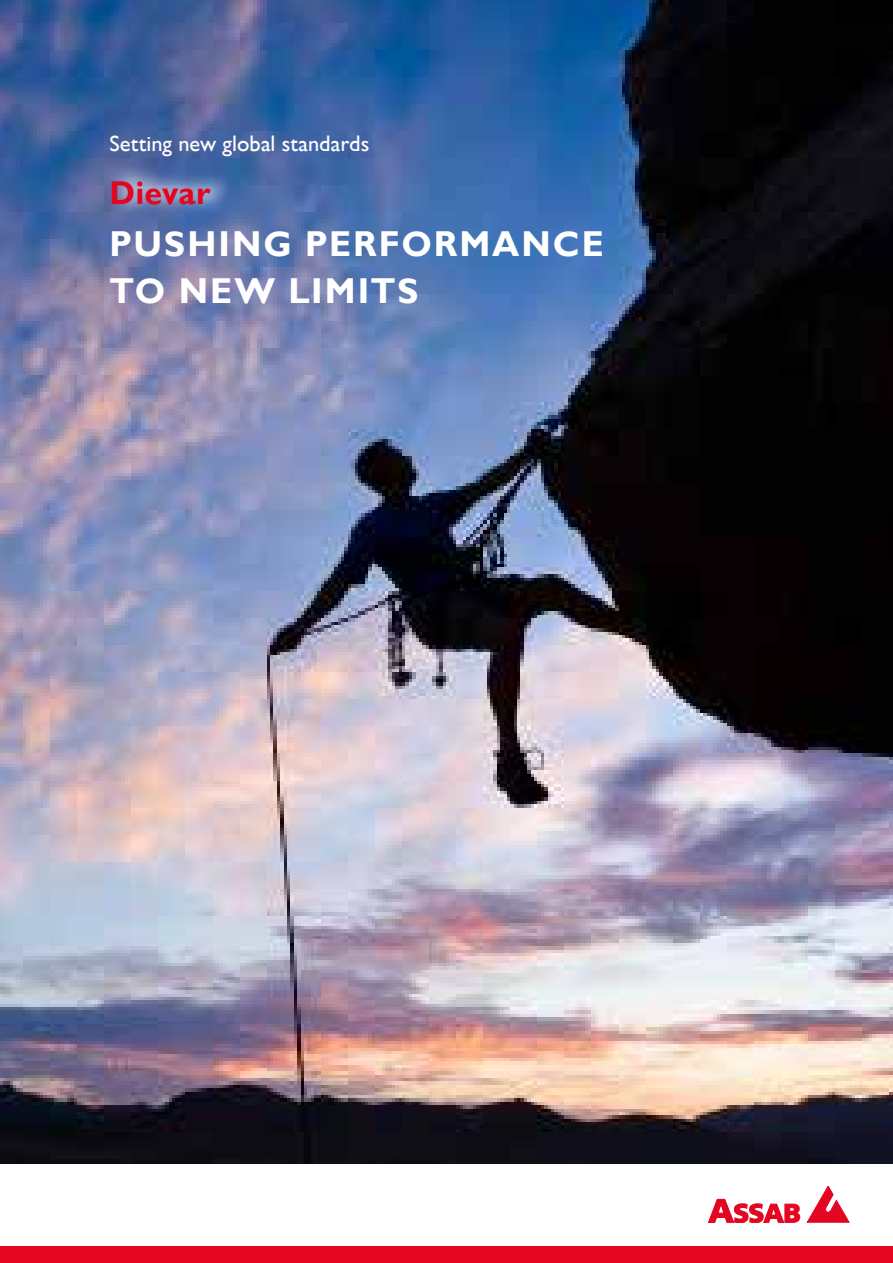
<style>
.page{position:relative;width:893px;height:1263px;background:#fff}
.page>*{position:absolute;margin:0;border:0;box-sizing:border-box;transform-origin:0 0}
.t1{font:700 36px/46.5px "Assab Gill";letter-spacing:.06em;color:#fff}
.t2{font:700 33px "Assab Gill";letter-spacing:.01em;color:#e40521}
.t3{font:22.5px "Assab Gill";color:#fff}
</style>
<div class="page">
<div style="left:0;top:1246px;width:893px;height:17px;background:#e40521"></div>
<svg style="left:807px;top:1186px;width:42px;height:36px"></svg>
<svg style="left:708px;top:1199px;width:92px;height:24px"></svg>
<img style="left:0;top:0;width:893px;height:1163px">
<svg style="left:110px;top:164px;width:126px;height:51px;background:#647db0"></svg>
<p class="t3" style="left:109px;top:131px;width:261px">Setting new global standards</p>
<p class="t2" style="left:109px;top:174px;width:102px">Dievar</p>
<p class="t1" style="left:109px;top:221px;width:495px">PUSHING PERFORMANCE<br>TO NEW LIMITS</p>
</div>
